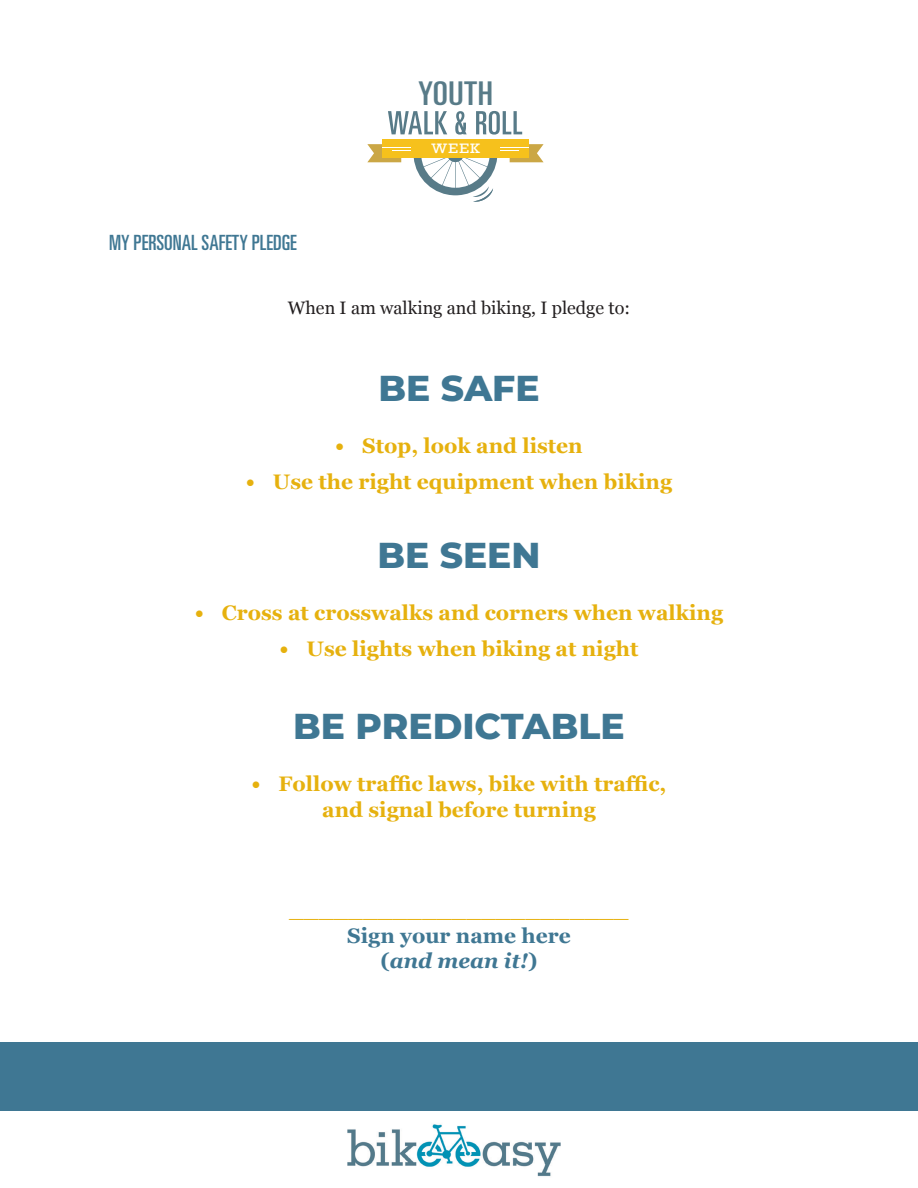
<style>
.page{position:relative;width:918px;height:1188px;background:#fff}
.page>*{position:absolute;margin:0;border:0;box-sizing:border-box;transform-origin:0 0}
.t1{font:800 36px "Montserrat";color:#3f7793}
.t2{font:ultra-condensed 32.7px "Univers";letter-spacing:.015em;color:#587b88;scale:1.14 1}
.t3{font:700 21px "Georgia";color:#e6b10e}
.t4{font:ultra-condensed 21px "Univers";color:#3f7793}
.t5{font:700 21px "Georgia";color:#3f7793}
.t6{font:italic 700 21px "Georgia";color:#3f7793}
.t7{font:18px "Georgia";color:#231f20}
.t8{font:12.9px "Rockwell";color:#fff;scale:1.14 1}
.s1{font-style:normal}
</style>
<div class="page">
<div style="left:0;top:1042px;width:918px;height:69px;background:#3f7793"></div>
<img style="left:347px;top:1124px;width:214px;height:53px">
<svg style="left:388px;top:111px;width:59px;height:23px"></svg>
<svg style="left:455px;top:111px;width:12px;height:24px"></svg>
<svg style="left:476px;top:111px;width:46px;height:24px"></svg>
<div style="left:382px;top:139px;width:147px;height:19px;background:#f6c11c"></div>
<svg style="left:367px;top:144px;width:177px;height:58px"></svg>
<p class="t2" style="left:418px;top:74px;width:67px">YOUTH</p>
<p class="t4" style="left:109px;top:230px;width:189px">MY PERSONAL SAFETY PLEDGE</p>
<p class="t8" style="left:431px;top:141px;width:44px">WEEK</p>
<p class="t7" style="left:288px;top:295px;width:344px">When I am walking and biking, I pledge to:</p>
<p class="t1" style="left:378px;top:362px;width:163px">BE SAFE</p>
<p class="t3" style="left:335px;top:430px;width:249px">• Stop, look and listen</p>
<p class="t3" style="left:246px;top:466px;width:428px">• Use the right equipment when biking</p>
<p class="t1" style="left:377px;top:529px;width:165px">BE SEEN</p>
<p class="t3" style="left:195px;top:597px;width:530px">• Cross at crosswalks and corners when walking</p>
<p class="t3" style="left:280px;top:633px;width:360px">• Use lights when biking at night</p>
<p class="t1" style="left:293px;top:700px;width:333px">BE PREDICTABLE</p>
<p class="t3" style="left:252px;top:768px;width:416px">• Follow traffic laws, bike with traffic,</p>
<p class="t3" style="left:322px;top:793px;width:275px">and signal before turning</p>
<p class="t3" style="left:289px;top:894px;width:341px">_______________________</p>
<p class="t5" style="left:347px;top:919px;width:225px">Sign your name here</p>
<p class="t6" style="left:380px;top:945px;width:159px"><span class="s1">(</span>and mean it!<span class="s1">)</span></p>
</div>
